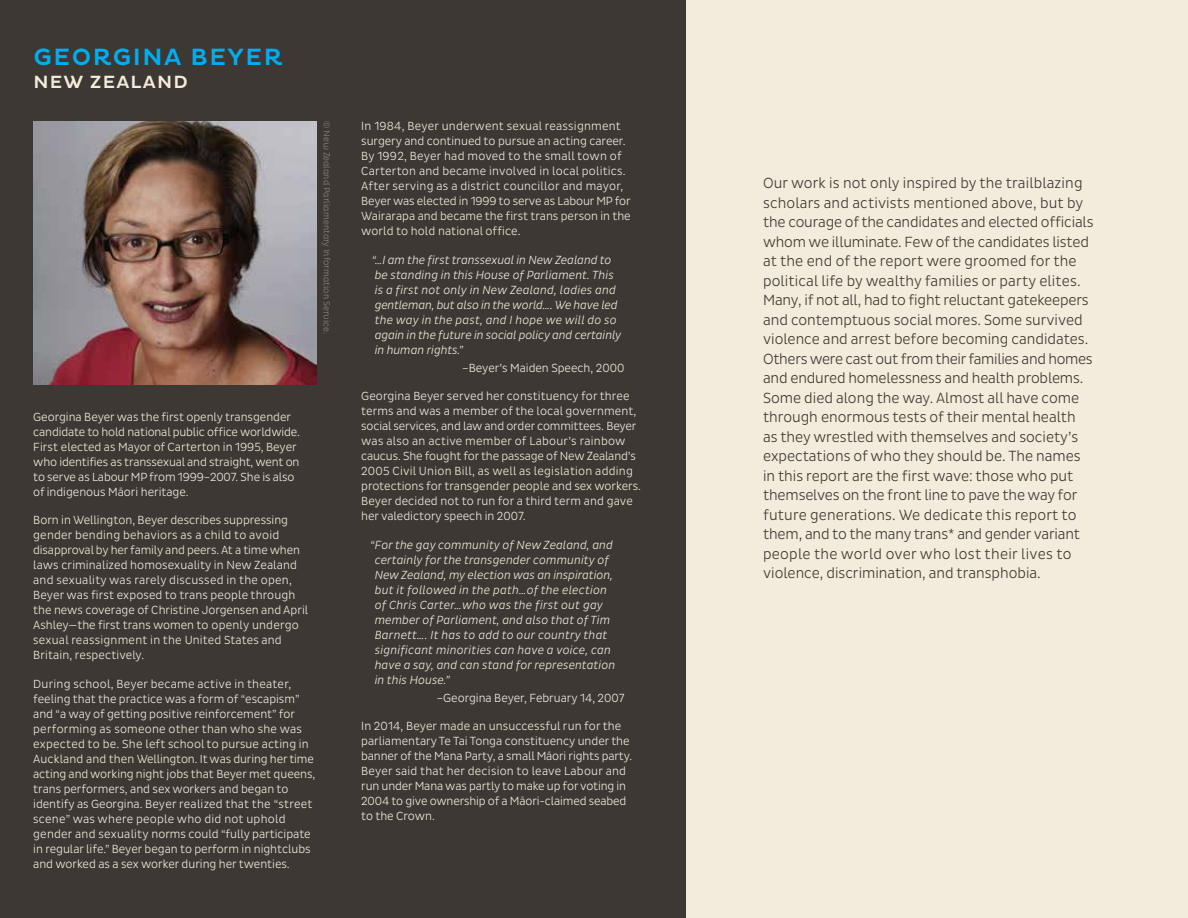
<style>
.page{position:relative;width:1188px;height:918px;background:#f3ecdc}
.page>*{position:absolute;margin:0;border:0;box-sizing:border-box;transform-origin:0 0}
.t1{font:500 24px "Pluto";letter-spacing:.065em;color:#00aeef}
.t2{font:500 18px "Pluto";letter-spacing:.065em;color:#f3ecdc}
.t3{font:300 15px/19.5px "Pluto Sans Cond";color:#3e3834}
.t4{font:300 12px/15px "Pluto Sans Cond";color:#f3ecdc}
.t5{font:italic 300 12px/15px "Pluto Sans Cond";letter-spacing:.01em;color:#f3ecdc}
.t6{font:300 9px "Pluto Cond";color:#8d8380}
</style>
<div class="page">
<div style="left:0;top:0;width:685px;height:918px;background:#3e3834"></div>
<img style="left:33px;top:121px;width:284px;height:264px">
<h1 class="t1" style="left:33px;top:43px;width:251px">GEORGINA BEYER</h1>
<h2 class="t2" style="left:33px;top:71px;width:156px">NEW ZEALAND</h2>
<p class="t6" style="left:332px;top:121px;width:214px;rotate:90deg">© New Zealand Parliamentary Information Service.</p>
<p class="t4" style="left:361px;top:119px;width:271px">In 1984, Beyer underwent sexual reassignment surgery and continued to pursue an acting career.<br>By 1992, Beyer had moved to the small town of Carterton and became involved in local politics.<br>After serving as a district councillor and mayor, Beyer was elected in 1999 to serve as Labour MP for Wairarapa and became the first trans person in the world to hold national office.</p>
<p class="t5" style="left:372px;top:252px;width:251px">“…I am the first transsexual in New Zealand to be standing in this House of Parliament. This is a first not only in New Zealand, ladies and gentleman, but also in the world…. We have led the way in the past, and I hope we will do so again in the future in social policy and certainly in human rights.”</p>
<p class="t4" style="left:462px;top:360px;width:164px">–Beyer’s Maiden Speech, 2000</p>
<p class="t4" style="left:361px;top:389px;width:281px">Georgina Beyer served her constituency for three terms and was a member of the local government, social services, and law and order committees. Beyer was also an active member of Labour’s rainbow caucus. She fought for the passage of New Zealand’s 2005 Civil Union Bill, as well as legislation adding protections for transgender people and sex workers.<br>Beyer decided not to run for a third term and gave her valedictory speech in 2007.</p>
<p class="t5" style="left:375px;top:537px;width:242px;text-indent:-4px">“For the gay community of New Zealand, and certainly for the transgender community of New Zealand, my election was an inspiration, but it followed in the path…of the election of Chris Carter…who was the first out gay member of Parliament, and also that of Tim Barnett…. It has to add to our country that significant minorities can have a voice, can have a say, and can stand for representation in this House.”</p>
<p class="t4" style="left:437px;top:690px;width:189px">–Georgina Beyer, February 14, 2007</p>
<p class="t4" style="left:361px;top:719px;width:273px">In 2014, Beyer made an unsuccessful run for the parliamentary Te Tai Tonga constituency under the banner of the Mana Party, a small Māori rights party.<br>Beyer said that her decision to leave Labour and run under Mana was partly to make up for voting in 2004 to give ownership of a Māori-claimed seabed to the Crown.</p>
<p class="t4" style="left:33px;top:409px;width:268px">Georgina Beyer was the first openly transgender candidate to hold national public office worldwide.<br>First elected as Mayor of Carterton in 1995, Beyer who identifies as transsexual and straight, went on to serve as Labour MP from 1999–2007. She is also of indigenous Māori heritage.</p>
<p class="t4" style="left:33px;top:513px;width:276px">Born in Wellington, Beyer describes suppressing gender bending behaviors as a child to avoid disapproval by her family and peers. At a time when laws criminalized homosexuality in New Zealand and sexuality was rarely discussed in the open, Beyer was first exposed to trans people through the news coverage of Christine Jorgensen and April Ashley—the first trans women to openly undergo sexual reassignment in the United States and Britain, respectively.</p>
<p class="t4" style="left:33px;top:676px;width:284px">During school, Beyer became active in theater, feeling that the practice was a form of “escapism” and “a way of getting positive reinforcement” for performing as someone other than who she was expected to be. She left school to pursue acting in Auckland and then Wellington. It was during her time acting and working night jobs that Beyer met queens, trans performers, and sex workers and began to identify as Georgina. Beyer realized that the “street scene” was where people who did not uphold gender and sexuality norms could “fully participate in regular life.” Beyer began to perform in nightclubs and worked as a sex worker during her twenties.</p>
<p class="t3" style="left:763px;top:174px;width:332px">Our work is not only inspired by the trailblazing scholars and activists mentioned above, but by the courage of the candidates and elected officials whom we illuminate. Few of the candidates listed at the end of the report were groomed for the political life by wealthy families or party elites.<br>Many, if not all, had to fight reluctant gatekeepers and contemptuous social mores. Some survived violence and arrest before becoming candidates.<br>Others were cast out from their families and homes and endured homelessness and health problems.<br>Some died along the way. Almost all have come through enormous tests of their mental health as they wrestled with themselves and society’s expectations of who they should be. The names in this report are the first wave: those who put themselves on the front line to pave the way for future generations. We dedicate this report to them, and to the many trans* and gender variant people the world over who lost their lives to violence, discrimination, and transphobia.</p>
</div>
